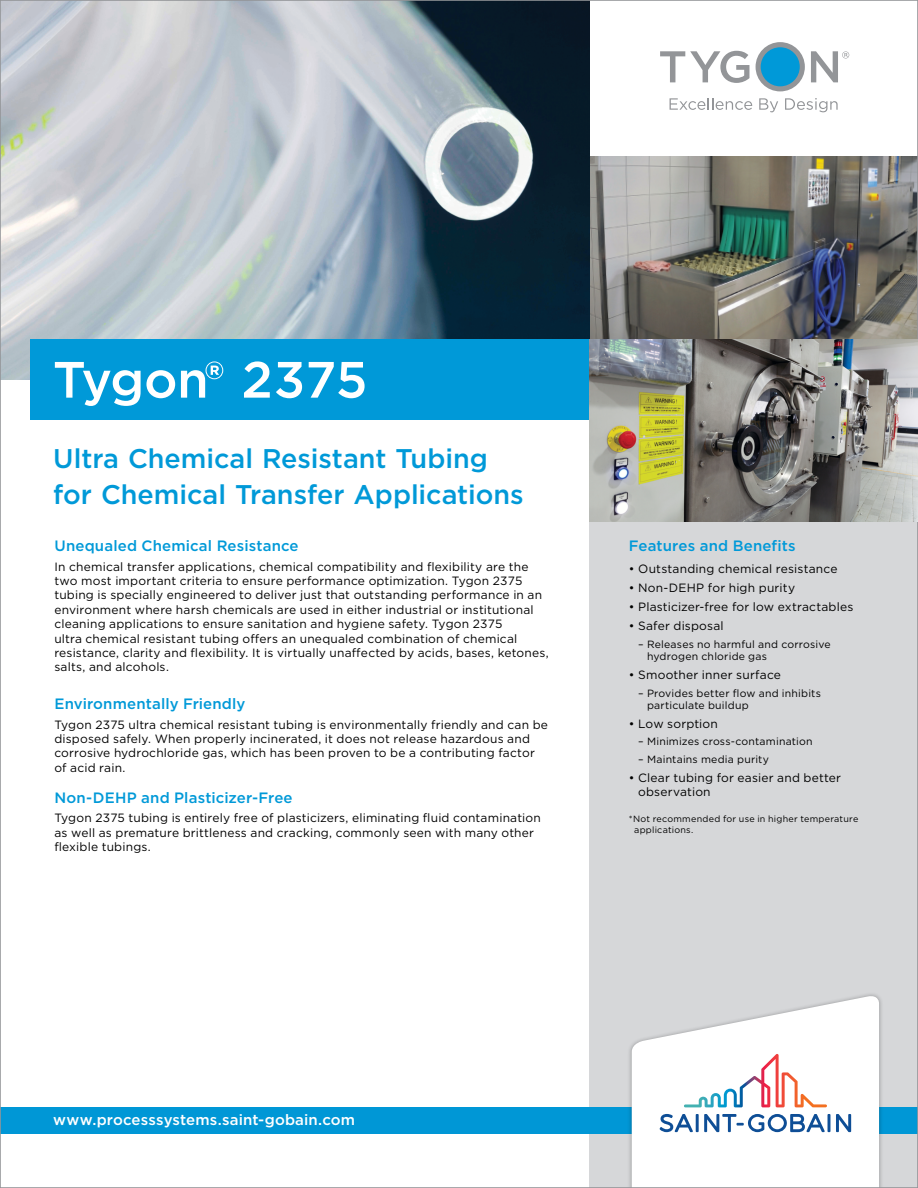
<style>
.page{position:relative;width:918px;height:1188px;background:#fff}
.page>*{position:absolute;margin:0;border:0;box-sizing:border-box;transform-origin:0 0}
.t1{font:500 51px "Gotham";letter-spacing:-.01em;color:#fff}
.t2{font:500 27px/36px "Gotham";color:#0099d8}
.t3{font:500 15px "Gotham";letter-spacing:.01em;color:#0099d8}
.t4{font:500 15px "Gotham";letter-spacing:.01em;color:#fff}
.t5{font:12px/14.4px "Gotham";letter-spacing:.015em;color:#000}
.t6{font:10.5px/12.6px "Gotham";letter-spacing:.02em;color:#000}
.t7{font:9px/10.8px "Gotham";letter-spacing:.025em;color:#000}
</style>
<div class="page">
<div style="left:590px;top:398px;width:328px;height:790px;background:#d6d7d9"></div>
<div style="left:756px;top:42px;width:49px;height:49px;background:#939598;border-radius:50%"></div>
<div style="left:761px;top:47px;width:39px;height:39px;background:#0099d8;border-radius:50%"></div>
<svg style="left:660px;top:51px;width:89px;height:32px"></svg>
<svg style="left:670px;top:98px;width:82px;height:12px"></svg>
<svg style="left:759px;top:98px;width:19px;height:14px"></svg>
<svg style="left:785px;top:98px;width:53px;height:14px"></svg>
<svg style="left:811px;top:51px;width:38px;height:31px"></svg>
<img style="left:590px;top:157px;width:326px;height:365px">
<img style="left:2px;top:2px;width:588px;height:378px">
<div style="left:0;top:1107px;width:918px;height:27px;background:#0097d6"></div>
<div style="left:627px;top:992px;width:257px;height:196px;background:#000;opacity:.3"></div>
<svg style="left:632px;top:996px;width:247px;height:190px;background:#f8f8f8"></svg>
<svg style="left:660px;top:1114px;width:33px;height:18px"></svg>
<hr style="left:696px;top:1114px;width:3px;height:18px;background:#0e4e96">
<svg style="left:704px;top:1114px;width:126px;height:18px;background:#a2bad6"></svg>
<svg style="left:836px;top:1114px;width:15px;height:18px"></svg>
<svg style="left:684px;top:1054px;width:143px;height:53px;background:#f0e5e6"></svg>
<div style="left:31px;top:339px;width:573px;height:81px;background:#0099d8"></div>
<h1 class="t1" style="left:53px;top:346px;width:316px">Tygon® 2375</h1>
<h2 class="t2" style="left:53px;top:440px;width:472px">Ultra Chemical Resistant Tubing for Chemical Transfer Applications</h2>
<p class="t3" style="left:54px;top:536px;width:246px">Unequaled Chemical Resistance</p>
<p class="t5" style="left:54px;top:559px;width:496px">In chemical transfer applications, chemical compatibility and flexibility are the two most important criteria to ensure performance optimization. Tygon 2375 tubing is specially engineered to deliver just that outstanding performance in an environment where harsh chemicals are used in either industrial or institutional cleaning applications to ensure sanitation and hygiene safety. Tygon 2375<br>ultra chemical resistant tubing offers an unequaled combination of chemical resistance, clarity and flexibility. It is virtually unaffected by acids, bases, ketones, salts, and alcohols.</p>
<p class="t3" style="left:54px;top:694px;width:192px">Environmentally Friendly</p>
<p class="t5" style="left:54px;top:717px;width:495px">Tygon 2375 ultra chemical resistant tubing is environmentally friendly and can be disposed safely. When properly incinerated, it does not release hazardous and corrosive hydrochloride gas, which has been proven to be a contributing factor of acid rain.</p>
<p class="t3" style="left:54px;top:788px;width:240px">Non-DEHP and Plasticizer-Free</p>
<p class="t5" style="left:54px;top:811px;width:488px">Tygon 2375 tubing is entirely free of plasticizers, eliminating fluid contamination as well as premature brittleness and cracking, commonly seen with many other flexible tubings.</p>
<p class="t3" style="left:629px;top:536px;width:168px">Features and Benefits</p>
<p class="t5" style="left:629px;top:562px;width:210px">• Outstanding chemical resistance</p>
<p class="t5" style="left:629px;top:581px;width:168px">• Non-DEHP for high purity</p>
<p class="t5" style="left:629px;top:600px;width:226px">• Plasticizer-free for low extractables</p>
<p class="t5" style="left:629px;top:619px;width:96px">• Safer disposal</p>
<p class="t6" style="left:647px;top:637px;width:185px;text-indent:-9px">– Releases no harmful and corrosive hydrogen chloride gas</p>
<p class="t5" style="left:629px;top:668px;width:154px">• Smoother inner surface</p>
<p class="t6" style="left:647px;top:686px;width:176px;text-indent:-9px">– Provides better flow and inhibits particulate buildup</p>
<p class="t5" style="left:629px;top:717px;width:91px">• Low sorption</p>
<p class="t6" style="left:638px;top:735px;width:176px">– Minimizes cross-contamination</p>
<p class="t6" style="left:638px;top:752px;width:132px">– Maintains media purity</p>
<p class="t5" style="left:638px;top:770px;width:204px;text-indent:-9px">• Clear tubing for easier and better observation</p>
<p class="t7" style="left:634px;top:814px;width:226px;text-indent:-5px">*Not recommended for use in higher temperature applications.</p>
<p class="t4" style="left:53px;top:1110px;width:303px">www.processsystems.saint-gobain.com</p>
</div>
